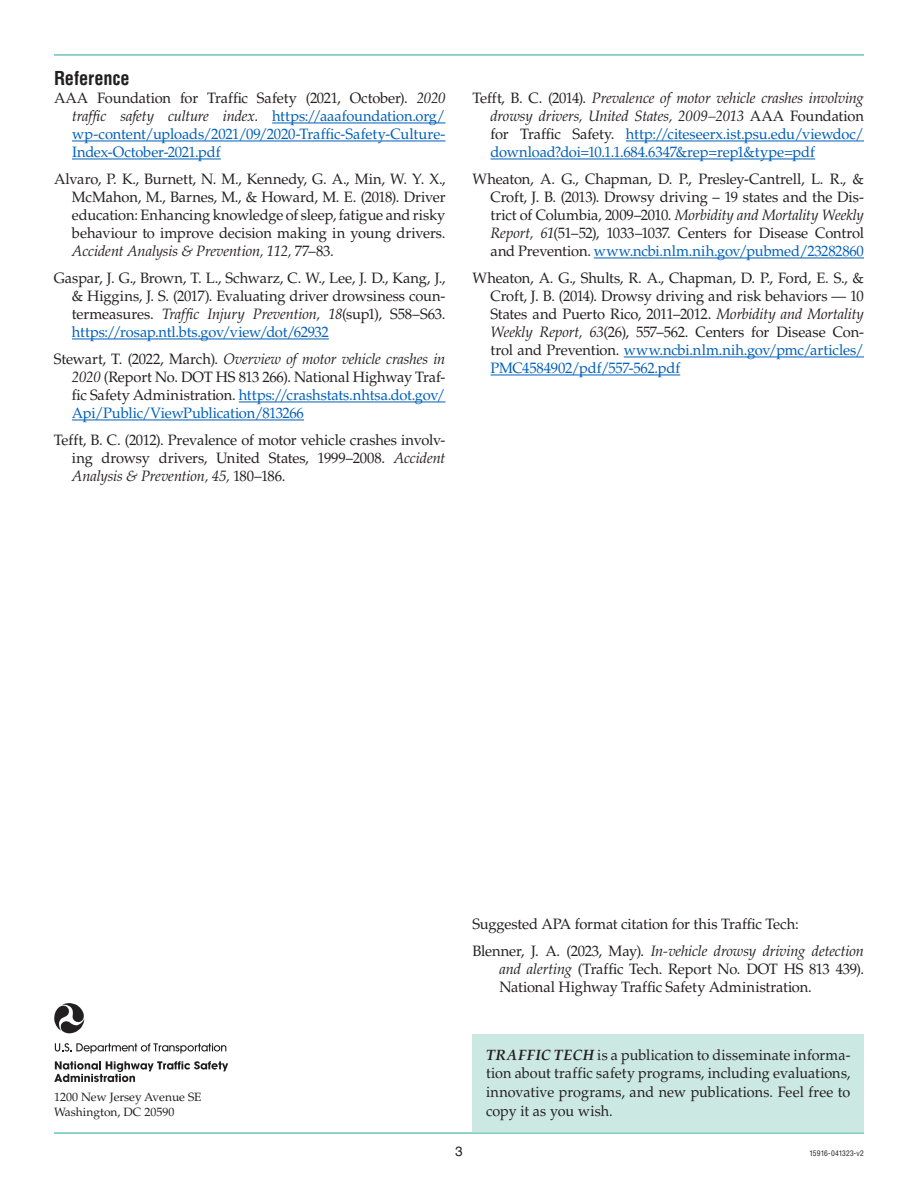
<style>
.page{position:relative;width:918px;height:1188px;background:#fff}
.page>*{position:absolute;margin:0;border:0;box-sizing:border-box;transform-origin:0 0}
.HeadA{font:700 condensed 18.75px "Helvetica LT Std";letter-spacing:-.005em;color:#231f20}
.Reference{font:15px/18px "Palatino LT Std";letter-spacing:-.015em;color:#231f20;text-align:justify}
.Reference-2{font:15px/18px "Palatino LT Std";letter-spacing:-.01em;color:#005fb9;text-align:justify}
.Citation{font:15px/18px "Palatino LT Std";letter-spacing:-.01em;color:#231f20;text-align:justify}
.Body_Text{font:15px/18.8px "Palatino LT Std";color:#231f20;text-align:justify;scale:.96 1}
.t1{font:13.5px "Helvetica LT Std";color:#231f20}
.t2{font:12px "Palatino LT Std";color:#231f20}
.t3{font:condensed 7.5px "Helvetica LT Std";letter-spacing:.015em;color:#231f20}
.s1{color:#231f20}
.s2{font-style:italic;color:#231f20}
.s3{font-style:italic}
.s4{color:#005fb9}
.s5{font-weight:700;font-style:italic}
</style>
<div class="page">
<hr style="left:54px;top:54px;width:810px;height:2px;background:#81cdc1">
<hr style="left:272px;top:123px;width:174px;height:1px;background:#005fb9">
<hr style="left:72px;top:141px;width:374px;height:1px;background:#005fb9">
<hr style="left:72px;top:159px;width:149px;height:1px;background:#005fb9">
<hr style="left:72px;top:339px;width:257px;height:1px;background:#005fb9">
<hr style="left:239px;top:402px;width:207px;height:1px;background:#005fb9">
<hr style="left:72px;top:420px;width:232px;height:1px;background:#005fb9">
<hr style="left:626px;top:141px;width:238px;height:1px;background:#005fb9">
<hr style="left:490px;top:159px;width:325px;height:1px;background:#005fb9">
<hr style="left:594px;top:258px;width:270px;height:1px;background:#005fb9">
<hr style="left:624px;top:357px;width:240px;height:1px;background:#005fb9">
<hr style="left:490px;top:375px;width:190px;height:1px;background:#005fb9">
<div style="left:472px;top:1034px;width:392px;height:99px;background:#cce8e3"></div>
<hr style="left:54px;top:1132px;width:810px;height:2px;background:#81cdc1">
<svg style="left:54px;top:1003px;width:31px;height:31px"></svg>
<svg style="left:55px;top:1043px;width:171px;height:10px"></svg>
<svg style="left:54px;top:1061px;width:174px;height:21px"></svg>
<h2 class="HeadA" style="left:54px;top:67px;width:77px">Reference</h2>
<p class="Reference-2" style="left:72px;top:90px;width:375px;text-indent:-18px"><span class="s1">AAA Foundation for Traffic Safety (2021, October).</span> <span class="s2">2020 traffic safety culture index.</span> https://aaafoundation.org/ wp-content/uploads/2021/09/2020-Traffic-Safety-Culture-Index-October-2021.pdf</p>
<p class="Reference" style="left:72px;top:171px;width:375px;text-indent:-18px">Alvaro, P. K., Burnett, N. M., Kennedy, G. A., Min, W. Y. X., McMahon, M., Barnes, M., &amp; Howard, M. E. (2018). Driver education: Enhancing knowledge of sleep, fatigue and risky behaviour to improve decision making in young drivers.<br><span class="s3">Accident Analysis &amp; Prevention, 112,</span> 77–83.</p>
<p class="Reference" style="left:72px;top:270px;width:375px;text-indent:-18px">Gaspar, J. G., Brown, T. L., Schwarz, C. W., Lee, J. D., Kang, J., &amp; Higgins, J. S. (2017). Evaluating driver drowsiness coun&shy;termeasures. <span class="s3">Traffic Injury Prevention, 18</span>(sup1), S58–S63. <span class="s4">https://rosap.ntl.bts.gov/view/dot/62932</span></p>
<p class="Reference" style="left:72px;top:351px;width:375px;text-indent:-18px">Stewart, T. (2022, March). <span class="s3">Overview of motor vehicle crashes in 2020</span> (Report No. DOT HS 813 266). National Highway Traf&shy;fic Safety Administration. <span class="s4">https://crashstats.nhtsa.dot.gov/ Api/Public/ViewPublication/813266</span></p>
<p class="Reference" style="left:72px;top:432px;width:375px;text-indent:-18px">Tefft, B. C. (2012). Prevalence of motor vehicle crashes involv&shy;ing drowsy drivers, United States, 1999–2008. <span class="s3">Accident Analysis &amp; Prevention, 45,</span> 180–186.</p>
<p class="Reference-2" style="left:491px;top:90px;width:375px;text-indent:-18px"><span class="s1">Tefft, B. C. (2014).</span> <span class="s2">Prevalence of motor vehicle crashes involving drowsy drivers, United States, 2009–2013</span> <span class="s1">AAA Foundation for Traffic Safety.</span> http://citeseerx.ist.psu.edu/viewdoc/ download?doi=10.1.1.684.6347&amp;rep=rep1&amp;type=pdf</p>
<p class="Reference" style="left:491px;top:171px;width:375px;text-indent:-18px">Wheaton, A. G., Chapman, D. P., Presley-Cantrell, L. R., &amp; Croft, J. B. (2013). Drowsy driving – 19 states and the Dis&shy;trict of Columbia, 2009–2010. <span class="s3">Morbidity and Mortality Weekly Report, 61</span>(51–52), 1033–1037. Centers for Disease Control and Prevention. <span class="s4">www.ncbi.nlm.nih.gov/pubmed/23282860</span></p>
<p class="Reference" style="left:491px;top:270px;width:375px;text-indent:-18px">Wheaton, A. G., Shults, R. A., Chapman, D. P., Ford, E. S., &amp; Croft, J. B. (2014). Drowsy driving and risk behaviors — 10<br>States and Puerto Rico, 2011–2012. <span class="s3">Morbidity and Mortality Weekly Report, 63</span>(26), 557–562. Centers for Disease Con&shy;trol and Prevention. <span class="s4">www.ncbi.nlm.nih.gov/pmc/articles/ PMC4584902/pdf/557-562.pdf</span></p>
<p class="t2" style="left:54px;top:1090px;width:149px">1200 New Jersey Avenue SE</p>
<p class="t2" style="left:54px;top:1105px;width:122px">Washington, DC 20590</p>
<p class="Citation" style="left:473px;top:916px;width:328px">Suggested APA format citation for this Traffic Tech:</p>
<p class="Citation" style="left:500px;top:943px;width:366px;text-indent:-27px">Blenner, J. A. (2023, May). <span class="s3">In-vehicle drowsy driving detection and alerting</span> (Traffic Tech. Report No. DOT HS 813 439).<br>National Highway Traffic Safety Administration.</p>
<p class="t1" style="left:455px;top:1144px;width:9px">3</p>
<p class="Body_Text" style="left:486px;top:1045px;width:381px"><span class="s5">TRAFFIC TECH</span> is a publication to disseminate informa&shy;tion about traffic safety programs, including evaluations, innovative programs, and new publications. Feel free to copy it as you wish.</p>
<p class="t3" style="left:809px;top:1149px;width:56px">15916-041323-v2</p>
</div>
